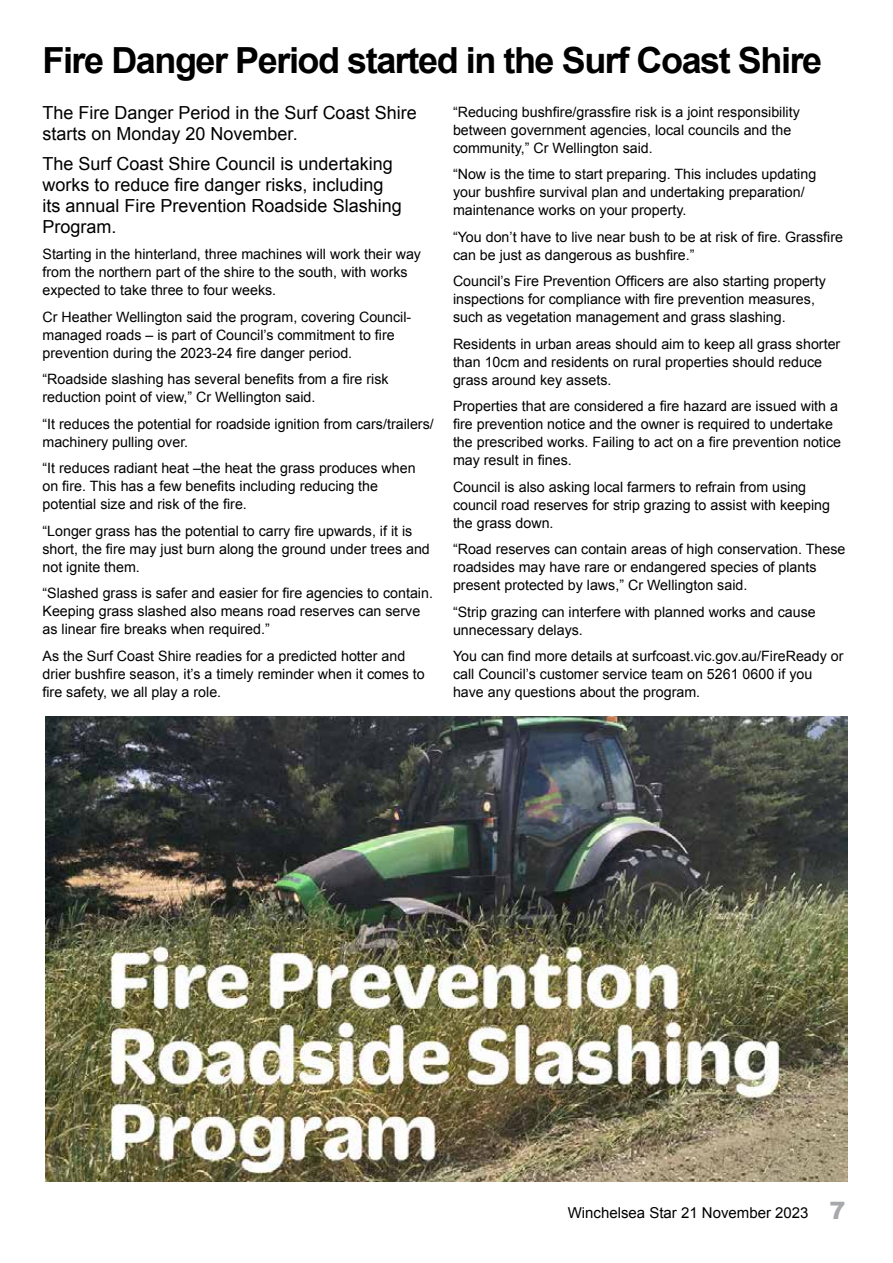
<style>
.page{position:relative;width:893px;height:1263px;background:#fff}
.page>*{position:absolute;margin:0;border:0;box-sizing:border-box;transform-origin:0 0}
.t1{font:700 36px "Arial";letter-spacing:-.04em;color:#000}
.t2{font:18px/21px "Arial";color:#000}
.t3{font:15px "Arial";color:#000}
.t4{font:14.25px/18px "Arial";color:#000}
.s1{font-weight:900;font-size:24px;color:#a7a9ac}
</style>
<div class="page">
<img style="left:45px;top:716px;width:803px;height:465px">
<h1 class="t1" style="left:43px;top:37px;width:781px">Fire Danger Period started in the Surf Coast Shire</h1>
<p class="t2" style="left:43px;top:103px;width:376px">The Fire Danger Period in the Surf Coast Shire starts on Monday 20 November.</p>
<p class="t2" style="left:43px;top:153px;width:361px">The Surf Coast Shire Council is undertaking works to reduce fire danger risks, including its annual Fire Prevention Roadside Slashing Program.</p>
<p class="t4" style="left:43px;top:246px;width:380px">Starting in the hinterland, three machines will work their way from the northern part of the shire to the south, with works expected to take three to four weeks.</p>
<p class="t4" style="left:43px;top:308px;width:370px">Cr Heather Wellington said the program, covering Council&shy;managed roads – is part of Council’s commitment to fire prevention during the 2023-24 fire danger period.</p>
<p class="t4" style="left:43px;top:371px;width:348px">“Roadside slashing has several benefits from a fire risk reduction point of view,” Cr Wellington said.</p>
<p class="t4" style="left:43px;top:415px;width:393px">“It reduces the potential for roadside ignition from cars/trailers/ machinery pulling over.</p>
<p class="t4" style="left:43px;top:460px;width:375px">“It reduces radiant heat –the heat the grass produces when on fire. This has a few benefits including reducing the potential size and risk of the fire.</p>
<p class="t4" style="left:43px;top:522px;width:389px">“Longer grass has the potential to carry fire upwards, if it is short, the fire may just burn along the ground under trees and not ignite them.</p>
<p class="t4" style="left:43px;top:585px;width:392px">“Slashed grass is safer and easier for fire agencies to contain.<br>Keeping grass slashed also means road reserves can serve as linear fire breaks when required.”</p>
<p class="t4" style="left:43px;top:647px;width:384px">As the Surf Coast Shire readies for a predicted hotter and drier bushfire season, it’s a timely reminder when it comes to fire safety, we all play a role.</p>
<p class="t4" style="left:453px;top:103px;width:348px">“Reducing bushfire/grassfire risk is a joint responsibility between government agencies, local councils and the community,” Cr Wellington said.</p>
<p class="t4" style="left:453px;top:165px;width:365px">“Now is the time to start preparing. This includes updating your bushfire survival plan and undertaking preparation/ maintenance works on your property.</p>
<p class="t4" style="left:453px;top:228px;width:391px">“You don’t have to live near bush to be at risk of fire. Grassfire can be just as dangerous as bushfire.”</p>
<p class="t4" style="left:453px;top:272px;width:374px">Council’s Fire Prevention Officers are also starting property inspections for compliance with fire prevention measures, such as vegetation management and grass slashing.</p>
<p class="t4" style="left:453px;top:335px;width:389px">Residents in urban areas should aim to keep all grass shorter than 10cm and residents on rural properties should reduce grass around key assets.</p>
<p class="t4" style="left:453px;top:397px;width:390px">Properties that are considered a fire hazard are issued with a fire prevention notice and the owner is required to undertake the prescribed works. Failing to act on a fire prevention notice may result in fines.</p>
<p class="t4" style="left:453px;top:478px;width:378px">Council is also asking local farmers to refrain from using council road reserves for strip grazing to assist with keeping the grass down.</p>
<p class="t4" style="left:453px;top:540px;width:394px">“Road reserves can contain areas of high conservation. These roadsides may have rare or endangered species of plants present protected by laws,” Cr Wellington said.</p>
<p class="t4" style="left:453px;top:603px;width:364px">“Strip grazing can interfere with planned works and cause unnecessary delays.</p>
<p class="t4" style="left:453px;top:647px;width:392px">You can find more details at surfcoast.vic.gov.au/FireReady or call Council’s customer service team on 5261 0600 if you have any questions about the program.</p>
<p class="t3" style="left:568px;top:1203px;width:279px">Winchelsea Star 21 November 2023 <span class="s1">7</span></p>
</div>
